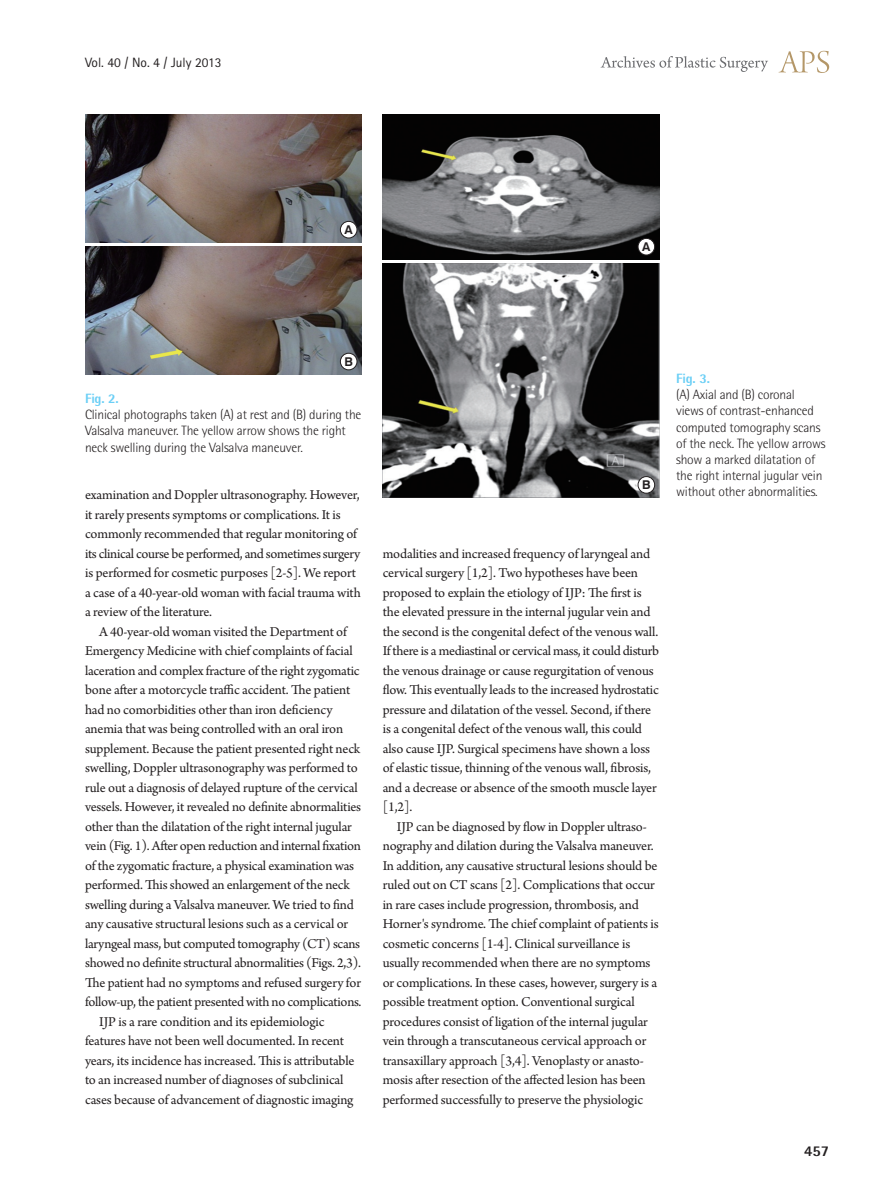
<style>
.page{position:relative;width:893px;height:1191px;background:#fff}
.page>*{position:absolute;margin:0;border:0;box-sizing:border-box;transform-origin:0 0}
.t1{font:800 15px "Rotis Semi Sans Std";color:#231f20}
.성형_본문_이미지{font:14.25px/19.5px "Arno Pro";letter-spacing:-.015em;color:#231f20}
.표_그림체{font:300 13.5px/16.2px "Rotis Semi Sans Std";letter-spacing:-.015em;color:#231f20}
.권_호_월{font:13.5px "Rotis Sans Serif Std";color:#231f20}
.t2{font:700 12.15px "Swiss 721 BT";color:#231f20}
.s1{font-weight:800;color:#6bcff6}
</style>
<div class="page">
<svg style="left:779px;top:51px;width:50px;height:22px"></svg>
<svg style="left:601px;top:56px;width:167px;height:16px"></svg>
<img style="left:85px;top:115px;width:276px;height:127px">
<img style="left:383px;top:115px;width:276px;height:144px">
<img style="left:383px;top:264px;width:276px;height:233px">
<img style="left:85px;top:247px;width:276px;height:127px">
<div style="left:340px;top:221px;width:17px;height:17px;background:#fff;border-radius:50%"></div>
<div style="left:340px;top:221px;width:17px;height:17px;border:1px solid #231f20;border-radius:50%"></div>
<div style="left:638px;top:238px;width:17px;height:17px;background:#fff;border-radius:50%"></div>
<div style="left:638px;top:238px;width:17px;height:17px;border:1px solid #231f20;border-radius:50%"></div>
<div style="left:638px;top:476px;width:17px;height:17px;background:#fff;border-radius:50%"></div>
<div style="left:638px;top:476px;width:17px;height:17px;border:1px solid #231f20;border-radius:50%"></div>
<div style="left:340px;top:353px;width:17px;height:17px;background:#fff;border-radius:50%"></div>
<div style="left:340px;top:353px;width:17px;height:17px;border:1px solid #231f20;border-radius:50%"></div>
<p class="권_호_월" style="left:85px;top:54px;width:138px">Vol. 40 / No. 4 / July 2013</p>
<p class="t2" style="left:345px;top:222px;width:10px">A</p>
<p class="t2" style="left:344px;top:354px;width:10px">B</p>
<p class="t2" style="left:642px;top:239px;width:10px">A</p>
<p class="표_그림체" style="left:676px;top:370px;width:151px"><span class="s1">Fig. 3.<br></span>(A) Axial and (B) coronal views of contrast-enhanced computed tomography scans of the neck. The yellow arrows show a marked dilatation of the right internal jugular vein</p>
<p class="표_그림체" style="left:85px;top:390px;width:278px"><span class="s1">Fig. 2.<br></span>Clinical photographs taken (A) at rest and (B) during the Valsalva maneuver. The yellow arrow shows the right neck swelling during the Valsalva maneuver.</p>
<p class="t2" style="left:642px;top:477px;width:10px">B</p>
<p class="성형_본문_이미지" style="left:85px;top:486px;width:276px">examination and Doppler ultrasonography. However,</p>
<p class="표_그림체" style="left:676px;top:484px;width:143px">without other abnormalities.</p>
<p class="성형_본문_이미지" style="left:85px;top:505px;width:277px">it rarely presents symptoms or complications. It is commonly recommended that regular monitoring of its clinical course be performed, and sometimes surgery is performed for cosmetic purposes [2-5]. We report a case of a 40-year-old woman with facial trauma with a review of the literature.</p>
<p class="성형_본문_이미지" style="left:85px;top:622px;width:278px;text-indent:14px">A 40-year-old woman visited the Department of Emergency Medicine with chief complaints of facial laceration and complex fracture of the right zygomatic bone after a motorcycle traffic accident. The patient had no comorbidities other than iron deficiency anemia that was being controlled with an oral iron supplement. Because the patient presented right neck swelling, Doppler ultrasonography was performed to rule out a diagnosis of delayed rupture of the cervical vessels. However, it revealed no definite abnormalities other than the dilatation of the right internal jugular vein (Fig. 1). After open reduction and internal fixation of the zygomatic fracture, a physical examination was performed. This showed an enlargement of the neck swelling during a Valsalva maneuver. We tried to find any causative structural lesions such as a cervical or laryngeal mass, but computed tomography (CT) scans showed no definite structural abnormalities (Figs. 2,3).<br>The patient had no symptoms and refused surgery for follow-up, the patient presented with no complications.</p>
<p class="성형_본문_이미지" style="left:85px;top:1012px;width:271px;text-indent:14px">IJP is a rare condition and its epidemiologic features have not been well documented. In recent years, its incidence has increased. This is attributable to an increased number of diagnoses of subclinical cases because of advancement of diagnostic imaging</p>
<p class="성형_본문_이미지" style="left:383px;top:544px;width:278px">modalities and increased frequency of laryngeal and cervical surgery [1,2]. Two hypotheses have been proposed to explain the etiology of IJP: The first is the elevated pressure in the internal jugular vein and the second is the congenital defect of the venous wall.<br>If there is a mediastinal or cervical mass, it could disturb the venous drainage or cause regurgitation of venous flow. This eventually leads to the increased hydrostatic pressure and dilatation of the vessel. Second, if there is a congenital defect of the venous wall, this could also cause IJP. Surgical specimens have shown a loss of elastic tissue, thinning of the venous wall, fibrosis, and a decrease or absence of the smooth muscle layer [1,2].</p>
<p class="성형_본문_이미지" style="left:383px;top:817px;width:278px;text-indent:14px">IJP can be diagnosed by flow in Doppler ultraso&shy;nography and dilation during the Valsalva maneuver.<br>In addition, any causative structural lesions should be ruled out on CT scans [2]. Complications that occur in rare cases include progression, thrombosis, and Horner's syndrome. The chief complaint of patients is cosmetic concerns [1-4]. Clinical surveillance is usually recommended when there are no symptoms or complications. In these cases, however, surgery is a possible treatment option. Conventional surgical procedures consist of ligation of the internal jugular vein through a transcutaneous cervical approach or transaxillary approach [3,4]. Venoplasty or anasto&shy;mosis after resection of the affected lesion has been performed successfully to preserve the physiologic</p>
<p class="t1" style="left:804px;top:1141px;width:27px">457</p>
</div>
